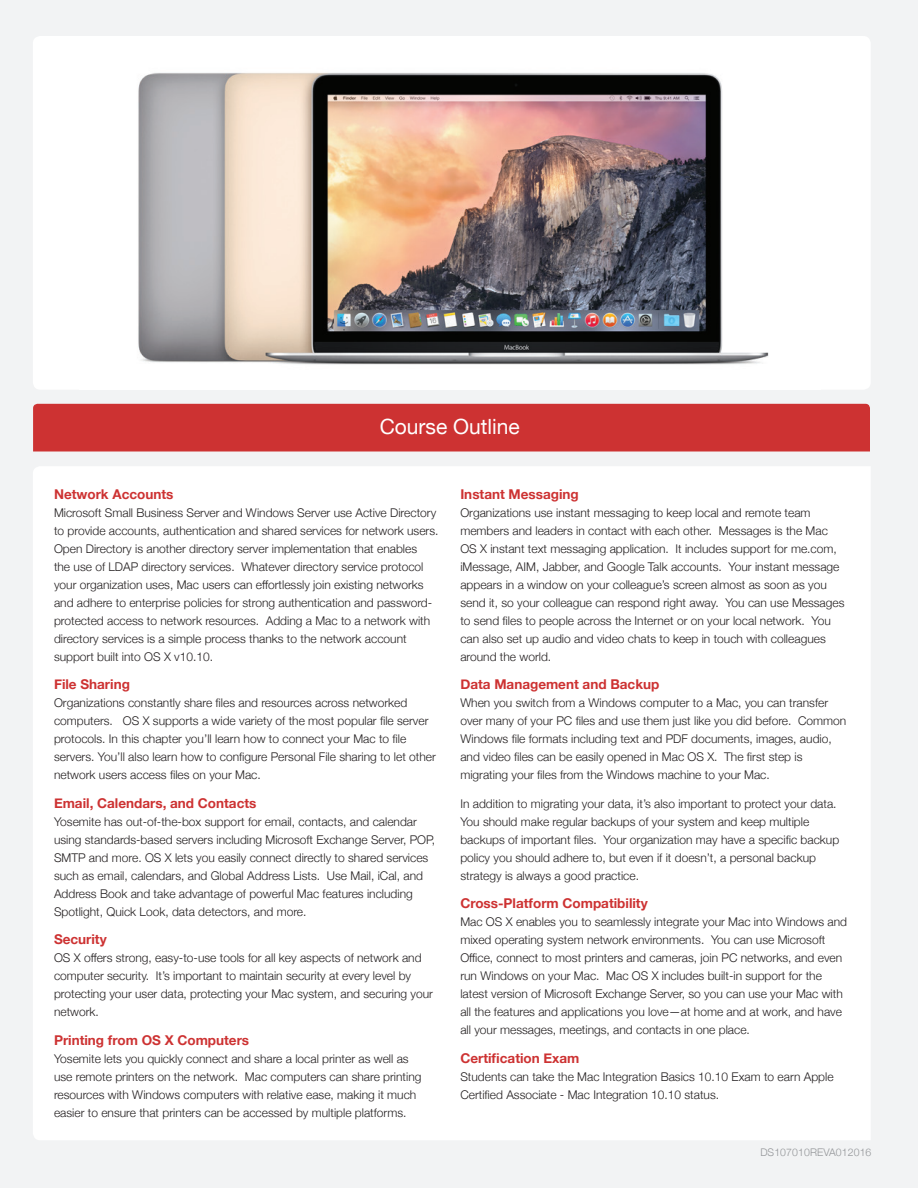
<style>
.page{position:relative;width:918px;height:1188px;background:#f2f3f4}
.page>*{position:absolute;margin:0;border:0;box-sizing:border-box;transform-origin:0 0}
.t1{font:21px "Helvetica Neue";color:#fff}
.t2{font:700 13.5px "Helvetica Neue";color:#cd3232}
.t3{font:300 12px/18px "Helvetica Neue";color:#231f20}
.t4{font:300 10.5px "Helvetica Neue";letter-spacing:.01em;color:#939598}
</style>
<div class="page">
<div style="left:33px;top:467px;width:837px;height:673px;background:#fff"></div>
<div style="left:33px;top:404px;width:837px;height:48px;background:#cd3232"></div>
<div style="left:33px;top:36px;width:838px;height:354px;background:#fff;border-radius:8px"></div>
<img style="left:138px;top:72px;width:631px;height:293px">
<h1 class="t1" style="left:380px;top:411px;width:142px">Course Outline</h1>
<p class="t2" style="left:54px;top:483px;width:121px">Network Accounts</p>
<p class="t3" style="left:54px;top:502px;width:386px">Microsoft Small Business Server and Windows Server use Active Directory to provide accounts, authentication and shared services for network users.<br>Open Directory is another directory server implementation that enables<br>the use of LDAP directory services. Whatever directory service protocol your organization uses, Mac users can effortlessly join existing networks and adhere to enterprise policies for strong authentication and password&shy;protected access to network resources. Adding a Mac to a network with directory services is a simple process thanks to the network account support built into OS X v10.10.</p>
<p class="t2" style="left:54px;top:674px;width:77px">File Sharing</p>
<p class="t3" style="left:54px;top:693px;width:383px">Organizations constantly share files and resources across networked computers. OS X supports a wide variety of the most popular file server protocols. In this chapter you’ll learn how to connect your Mac to file servers. You’ll also learn how to configure Personal File sharing to let other network users access files on your Mac.</p>
<p class="t2" style="left:54px;top:792px;width:204px">Email, Calendars, and Contacts</p>
<p class="t3" style="left:54px;top:811px;width:383px">Yosemite has out-of-the-box support for email, contacts, and calendar using standards-based servers including Microsoft Exchange Server, POP, SMTP and more. OS X lets you easily connect directly to shared services such as email, calendars, and Global Address Lists. Use Mail, iCal, and Address Book and take advantage of powerful Mac features including Spotlight, Quick Look, data detectors, and more.</p>
<p class="t2" style="left:54px;top:929px;width:54px">Security</p>
<p class="t3" style="left:54px;top:948px;width:381px">OS X offers strong, easy-to-use tools for all key aspects of network and computer security. It’s important to maintain security at every level by protecting your user data, protecting your Mac system, and securing your network.</p>
<p class="t2" style="left:54px;top:1029px;width:197px">Printing from OS X Computers</p>
<p class="t3" style="left:54px;top:1048px;width:369px">Yosemite lets you quickly connect and share a local printer as well as use remote printers on the network. Mac computers can share printing resources with Windows computers with relative ease, making it much easier to ensure that printers can be accessed by multiple platforms.</p>
<p class="t2" style="left:460px;top:483px;width:120px">Instant Messaging</p>
<p class="t3" style="left:460px;top:502px;width:386px">Organizations use instant messaging to keep local and remote team members and leaders in contact with each other. Messages is the Mac OS X instant text messaging application. It includes support for me.com, iMessage, AIM, Jabber, and Google Talk accounts. Your instant message appears in a window on your colleague’s screen almost as soon as you send it, so your colleague can respond right away. You can use Messages to send files to people across the Internet or on your local network. You can also set up audio and video chats to keep in touch with colleagues around the world.</p>
<p class="t2" style="left:460px;top:674px;width:201px">Data Management and Backup</p>
<p class="t3" style="left:460px;top:693px;width:388px">When you switch from a Windows computer to a Mac, you can transfer over many of your PC files and use them just like you did before. Common Windows file formats including text and PDF documents, images, audio, and video files can be easily opened in Mac OS X. The first step is migrating your files from the Windows machine to your Mac.</p>
<p class="t3" style="left:460px;top:793px;width:380px">In addition to migrating your data, it’s also important to protect your data.<br>You should make regular backups of your system and keep multiple backups of important files. Your organization may have a specific backup policy you should adhere to, but even if it doesn’t, a personal backup strategy is always a good practice.</p>
<p class="t2" style="left:460px;top:893px;width:189px">Cross-Platform Compatibility</p>
<p class="t3" style="left:460px;top:912px;width:388px">Mac OS X enables you to seamlessly integrate your Mac into Windows and mixed operating system network environments. You can use Microsoft Office, connect to most printers and cameras, join PC networks, and even run Windows on your Mac. Mac OS X includes built-in support for the latest version of Microsoft Exchange Server, so you can use your Mac with all the features and applications you love—at home and at work, and have all your messages, meetings, and contacts in one place.</p>
<p class="t2" style="left:460px;top:1047px;width:121px">Certification Exam</p>
<p class="t3" style="left:460px;top:1066px;width:375px">Students can take the Mac Integration Basics 10.10 Exam to earn Apple<br>Certified Associate - Mac Integration 10.10 status.</p>
<p class="t4" style="left:760px;top:1144px;width:113px">DS107010REVA012016</p>
</div>
